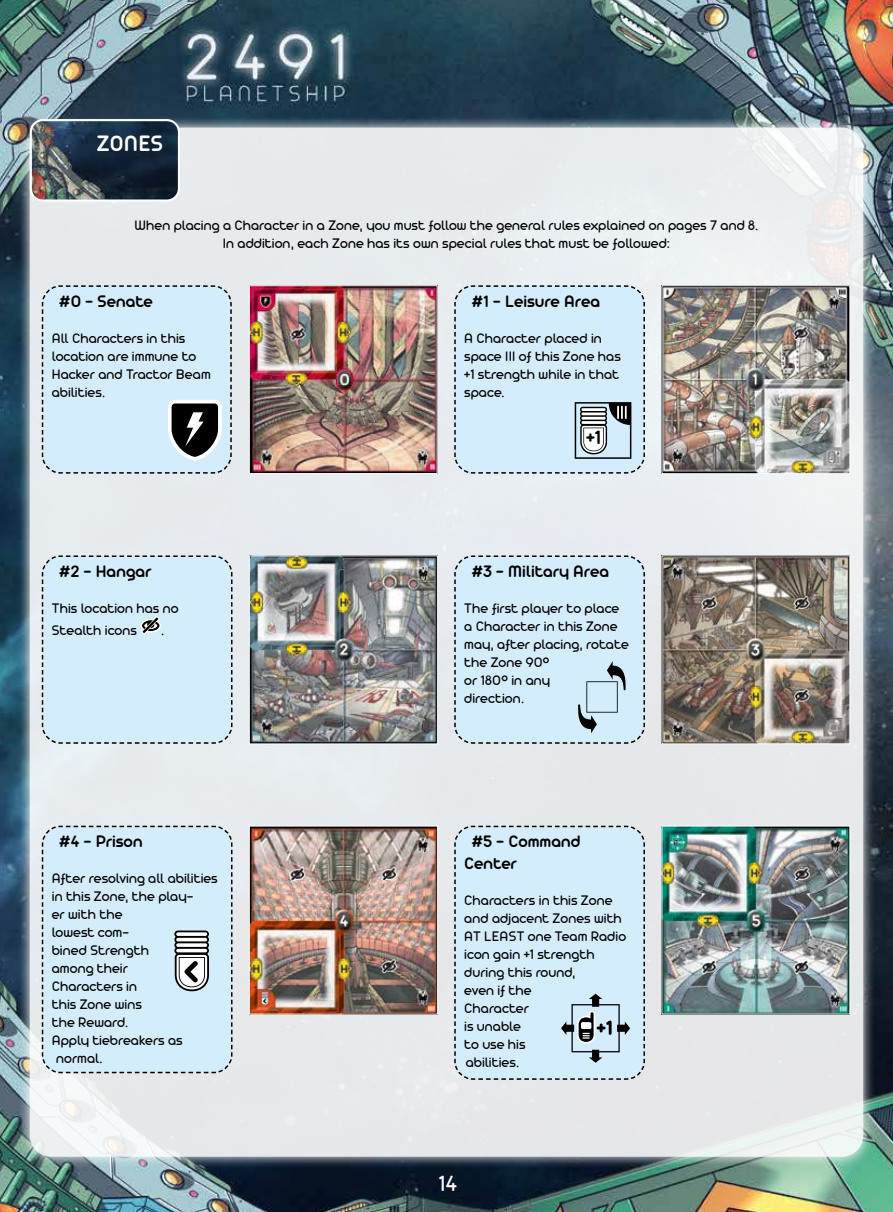
<style>
.page{position:relative;width:893px;height:1212px;background:#fff}
.page>*{position:absolute;margin:0;border:0;box-sizing:border-box;transform-origin:0 0}
.t1{font:600 24px "Arista Pro";letter-spacing:.005em;color:#fff}
.t2{font:24px "Arista Pro";color:#fff}
.t3{font:600 21.15px "Arista Pro";color:#000}
.t4{font:600 18px/21.6px "Arista Pro";color:#000}
.t5{font:15px/18px "Arista Pro";color:#000}
</style>
<div class="page">
<img style="left:0;top:0;width:893px;height:1212px">
<img style="left:18px;top:116px;width:857px;height:1052px">
<div style="left:30px;top:128px;width:833px;height:1029px;background:#e7eaed;border-radius:21px"></div>
<img style="left:251px;top:287px;width:184px;height:185px">
<div style="left:249px;top:285px;width:188px;height:189px;border:1px solid #fff"></div>
<img style="left:663px;top:287px;width:185px;height:185px">
<div style="left:661px;top:285px;width:189px;height:189px;border:1px solid #fff"></div>
<img style="left:251px;top:557px;width:185px;height:185px">
<div style="left:249px;top:555px;width:189px;height:189px;border:1px solid #fff"></div>
<img style="left:251px;top:828px;width:185px;height:184px">
<div style="left:249px;top:826px;width:189px;height:188px;border:1px solid #fff"></div>
<img style="left:663px;top:557px;width:185px;height:185px">
<img style="left:663px;top:828px;width:185px;height:184px">
<svg style="left:454px;top:825px;width:191px;height:255px;background:#cbe2f0"></svg>
<div style="left:41px;top:555px;width:192px;height:189px;background:#d4edfc"></div>
<div style="left:41px;top:825px;width:192px;height:249px;background:#d4edfc"></div>
<img style="left:31px;top:120px;width:148px;height:79px">
<div style="left:30px;top:119px;width:150px;height:83px;border:2px solid #fff;border-radius:12px"></div>
<svg style="left:41px;top:285px;width:191px;height:189px;background:#c6dce9"></svg>
<svg style="left:454px;top:285px;width:192px;height:189px;background:#cbe2f0"></svg>
<div style="left:454px;top:555px;width:191px;height:189px;background:#d4edfc"></div>
<div style="left:478px;top:848px;width:167px;height:232px;background:#d4edfc"></div>
<svg style="left:174px;top:930px;width:35px;height:61px;background:#9ea0a1"></svg>
<h1 class="t1" style="left:97px;top:129px;width:68px">ZONES</h1>
<p class="t5" style="left:135px;top:217px;width:625px;text-align:center">When placing a Character in a Zone, you must follow the general rules explained on pages 7 and 8.<br>In addition, each Zone has its own special rules that must be followed:</p>
<p class="t4" style="left:59px;top:291px;width:95px">#0 - Senate</p>
<p class="t5" style="left:52px;top:330px;width:160px">All Characters in this location are immune to<br>Hacker and Tractor Beam abilities.</p>
<p class="t4" style="left:59px;top:561px;width:94px">#2 - Hangar</p>
<p class="t5" style="left:52px;top:598px;width:128px;line-height:21.6px">This location has no<br>Stealth icons</p>
<p class="t5" style="left:161px;top:621px;width:5px">.</p>
<p class="t4" style="left:59px;top:831px;width:85px">#4 - Prison</p>
<p class="t5" style="left:52px;top:870px;width:167px">After resolving all abilities</p>
<p class="t5" style="left:52px;top:888px;width:144px">in this Zone, the play-</p>
<p class="t5" style="left:52px;top:906px;width:72px">er with the</p>
<p class="t5" style="left:52px;top:924px;width:79px">lowest com-</p>
<p class="t5" style="left:52px;top:942px;width:99px">bined Strength</p>
<p class="t5" style="left:52px;top:960px;width:78px">among their</p>
<p class="t5" style="left:52px;top:978px;width:87px">Characters in</p>
<p class="t5" style="left:52px;top:996px;width:92px">this Zone wins</p>
<p class="t5" style="left:52px;top:1014px;width:78px">the Reward.</p>
<p class="t5" style="left:52px;top:1032px;width:132px">Apply tiebreakers as</p>
<p class="t5" style="left:56px;top:1050px;width:48px">normal.</p>
<p class="t4" style="left:472px;top:291px;width:130px">#1 - Leisure Area</p>
<p class="t5" style="left:464px;top:330px;width:158px">A Character placed in space III of this Zone has +1 strength while in that space.</p>
<h2 class="t3" style="left:586px;top:425px;width:17px">+1</h2>
<p class="t4" style="left:472px;top:561px;width:139px">#3 - Military Area</p>
<p class="t5" style="left:464px;top:600px;width:166px">The first player to place a Character in this Zone may, after placing, rotate the Zone 90º<br>or 180º in any<br>direction.</p>
<h2 class="t3" style="left:457px;top:689px;width:17px">+1</h2>
<p class="t4" style="left:464px;top:831px;width:118px;text-indent:8px">#5 - Command<br>Center</p>
<p class="t5" style="left:464px;top:891px;width:163px">Characters in this Zone and adjacent Zones with<br>AT LEAST one Team Radio icon gain +1 strength during this round,<br>even if the<br>Character<br>is unable<br>to use his<br>abilities.</p>
<h1 class="t2" style="left:439px;top:1170px;width:20px">14</h1>
</div>
